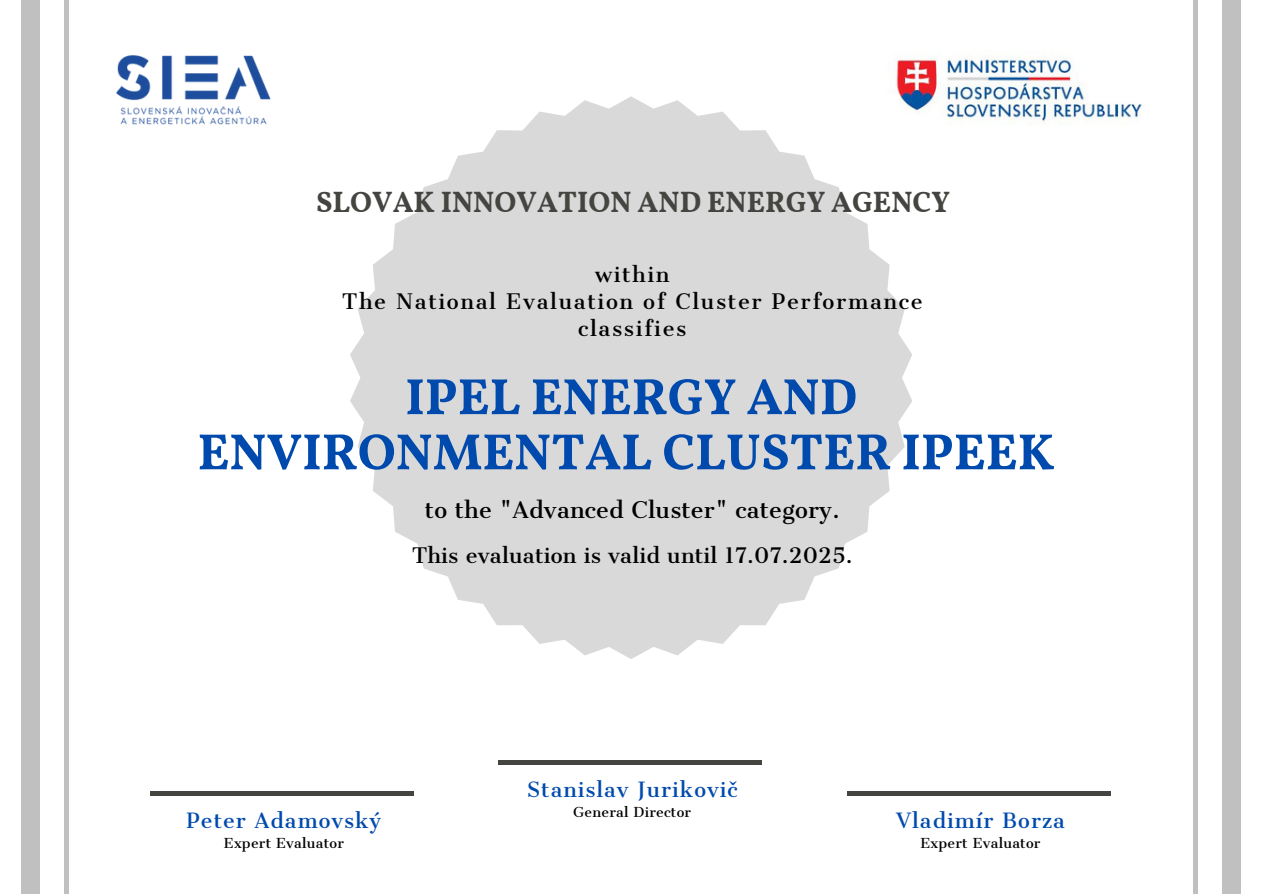
<style>
.page{position:relative;width:1263px;height:894px;background:#fff}
.page>*{position:absolute;margin:0;border:0;box-sizing:border-box;transform-origin:0 0}
.t1{font:700 51px/55.1px "Vollkorn";color:#004aad;text-align:center}
.t2{font:700 29.4px "Vollkorn";color:#444440}
.t3{font:21.9px "Cantata One";letter-spacing:.01em;color:#000}
.t4{font:20.4px "Cantata One";letter-spacing:.08em;color:#000}
.t5{font:20.4px "Cantata One";letter-spacing:.01em;color:#000}
.t6{font:20.1px "Cantata One";letter-spacing:.05em;color:#004aad}
.t7{font:13.2px "Cantata One";letter-spacing:.02em;color:#000}
</style>
<div class="page">
<div style="left:21px;top:0;width:19px;height:893px;background:#c0c0c0"></div>
<div style="left:64px;top:0;width:5px;height:893px;background:#c0c0c0"></div>
<div style="left:1193px;top:0;width:5px;height:893px;background:#c0c0c0"></div>
<div style="left:1222px;top:0;width:19px;height:893px;background:#c0c0c0"></div>
<svg style="left:350px;top:96px;width:562px;height:563px;fill:#d9d9d9"></svg>
<img style="left:116px;top:55px;width:155px;height:70px">
<img style="left:881px;top:56px;width:261px;height:102px">
<hr style="left:499px;top:760px;width:263px;height:4px;background:#444440">
<hr style="left:847px;top:791px;width:263px;height:3px;background:#444440">
<hr style="left:150px;top:791px;width:264px;height:3px;background:#444440">
<p class="t2" style="left:316px;top:184px;width:635px">SLOVAK INNOVATION AND ENERGY AGENCY</p>
<p class="t4" style="left:595px;top:261px;width:76px">within</p>
<p class="t4" style="left:342px;top:288px;width:582px">The National Evaluation of Cluster Performance</p>
<p class="t4" style="left:578px;top:315px;width:110px">classifies</p>
<p class="t1" style="left:198px;top:373px;width:859px">IPEL ENERGY AND<br>ENVIRONMENTAL CLUSTER IPEEK</p>
<p class="t3" style="left:425px;top:496px;width:416px">to the "Advanced Cluster" category.</p>
<p class="t5" style="left:412px;top:542px;width:442px">This evaluation is valid until 17.07.2025.</p>
<p class="t6" style="left:187px;top:807px;width:196px">Peter Adamovský</p>
<p class="t7" style="left:224px;top:834px;width:122px">Expert Evaluator</p>
<p class="t6" style="left:527px;top:776px;width:212px">Stanislav Jurikovič</p>
<p class="t7" style="left:573px;top:803px;width:119px">General Director</p>
<p class="t6" style="left:896px;top:807px;width:170px">Vladimír Borza</p>
<p class="t7" style="left:920px;top:834px;width:122px">Expert Evaluator</p>
</div>
